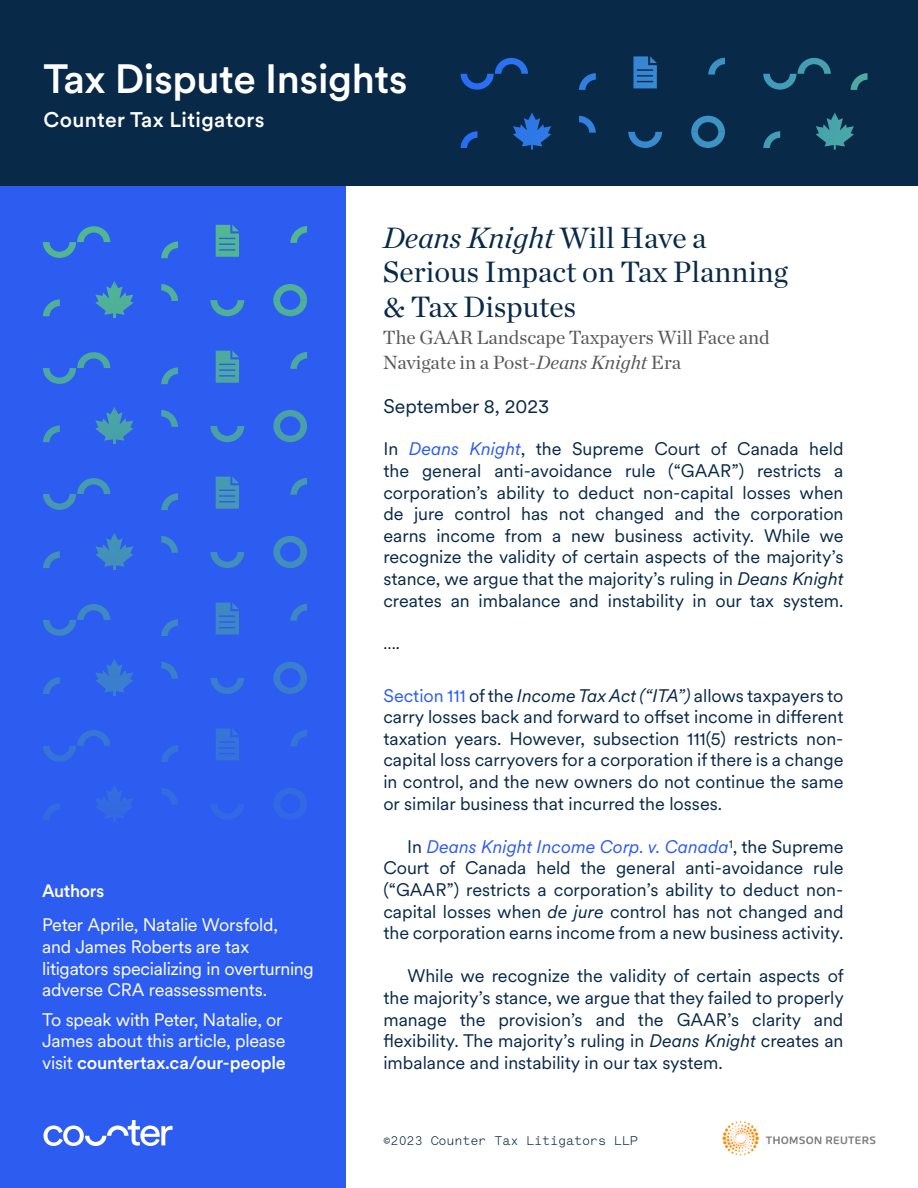
<style>
.page{position:relative;width:918px;height:1188px;background:#fff}
.page>*{position:absolute;margin:0;border:0;box-sizing:border-box;transform-origin:0 0}
.t1{font:500 40.5px "Circular XX";letter-spacing:-.01em;color:#fff}
.t2{font:30px/34.5px "Chronicle Deck";color:#082948}
.t3{font:500 21px "Circular XX";letter-spacing:.02em;color:#fff}
.t4{font:19.5px/25.5px "Chronicle Deck";color:#57585a}
.t5{font:19.5px "Circular XX";color:#082948}
.t6{font:18px/21.6px "Circular XX";color:#082948;text-align:justify}
.t7{font:18px/21.6px "Circular XX";letter-spacing:-.015em;color:#fff}
.t8{font:500 17.7px "Circular XX";letter-spacing:-.02em;color:#fff}
.t9{font:16.5px "Circular XX";color:#000}
.t10{font:12.75px "Lettera Std";letter-spacing:-.015em;color:#082948}
.s1{font-weight:500}
.s2{font-style:italic}
.s3{color:#fff}
.s4{font-style:italic;color:#2d5cf1}
.s5{color:#2d5cf1}
</style>
<div class="page">
<img style="left:722px;top:1120px;width:154px;height:36px">
<div style="left:0;top:186px;width:346px;height:1002px;background:#2d5cf1"></div>
<div style="left:0;top:0;width:918px;height:186px;background:#082948"></div>
<svg style="left:44px;top:1120px;width:129px;height:26px"></svg>
<svg style="left:513px;top:113px;width:38px;height:37px"></svg>
<svg style="left:628px;top:132px;width:34px;height:16px"></svg>
<svg style="left:691px;top:116px;width:34px;height:32px"></svg>
<svg style="left:579px;top:116px;width:17px;height:17px"></svg>
<svg style="left:461px;top:131px;width:16px;height:17px"></svg>
<svg style="left:633px;top:56px;width:24px;height:32px"></svg>
<svg style="left:461px;top:58px;width:67px;height:32px"></svg>
<svg style="left:708px;top:58px;width:17px;height:17px"></svg>
<svg style="left:579px;top:73px;width:17px;height:17px"></svg>
<svg style="left:816px;top:113px;width:38px;height:37px"></svg>
<svg style="left:763px;top:131px;width:17px;height:17px"></svg>
<svg style="left:763px;top:58px;width:68px;height:32px"></svg>
<svg style="left:851px;top:73px;width:17px;height:17px"></svg>
<svg style="left:95px;top:281px;width:38px;height:34px"></svg>
<hr style="left:113px;top:285px;width:2px;height:33px;background:#50b196">
<svg style="left:210px;top:300px;width:34px;height:16px"></svg>
<svg style="left:273px;top:284px;width:34px;height:32px"></svg>
<svg style="left:161px;top:284px;width:17px;height:17px"></svg>
<svg style="left:43px;top:299px;width:17px;height:17px"></svg>
<svg style="left:216px;top:225px;width:23px;height:32px"></svg>
<svg style="left:43px;top:226px;width:67px;height:32px"></svg>
<svg style="left:290px;top:226px;width:17px;height:17px"></svg>
<svg style="left:161px;top:241px;width:17px;height:17px"></svg>
<svg style="left:95px;top:407px;width:38px;height:34px"></svg>
<hr style="left:113px;top:411px;width:2px;height:33px;background:#4aa2a6">
<svg style="left:210px;top:426px;width:34px;height:16px"></svg>
<svg style="left:273px;top:410px;width:34px;height:32px"></svg>
<svg style="left:161px;top:410px;width:17px;height:17px"></svg>
<svg style="left:43px;top:425px;width:17px;height:17px"></svg>
<svg style="left:216px;top:351px;width:23px;height:32px"></svg>
<svg style="left:43px;top:352px;width:67px;height:32px"></svg>
<svg style="left:290px;top:352px;width:17px;height:17px"></svg>
<svg style="left:161px;top:367px;width:17px;height:17px"></svg>
<svg style="left:95px;top:533px;width:38px;height:34px"></svg>
<hr style="left:113px;top:537px;width:2px;height:33px;background:#4391b8">
<svg style="left:210px;top:552px;width:34px;height:16px"></svg>
<svg style="left:273px;top:536px;width:34px;height:32px"></svg>
<svg style="left:161px;top:536px;width:17px;height:17px"></svg>
<svg style="left:43px;top:551px;width:17px;height:17px"></svg>
<svg style="left:216px;top:476px;width:23px;height:33px"></svg>
<svg style="left:43px;top:478px;width:67px;height:32px"></svg>
<svg style="left:290px;top:478px;width:17px;height:17px"></svg>
<svg style="left:161px;top:493px;width:17px;height:17px"></svg>
<svg style="left:95px;top:659px;width:38px;height:34px"></svg>
<hr style="left:113px;top:663px;width:2px;height:33px;background:#3b7ecc">
<svg style="left:210px;top:678px;width:34px;height:16px"></svg>
<svg style="left:273px;top:662px;width:34px;height:32px"></svg>
<svg style="left:161px;top:662px;width:17px;height:17px"></svg>
<svg style="left:43px;top:677px;width:17px;height:17px"></svg>
<svg style="left:216px;top:602px;width:23px;height:33px"></svg>
<svg style="left:43px;top:604px;width:67px;height:32px"></svg>
<svg style="left:290px;top:604px;width:17px;height:17px"></svg>
<svg style="left:161px;top:619px;width:17px;height:17px"></svg>
<svg style="left:96px;top:785px;width:37px;height:33px"></svg>
<hr style="left:113px;top:789px;width:2px;height:33px;background:#336ae2">
<svg style="left:211px;top:804px;width:33px;height:16px"></svg>
<svg style="left:274px;top:788px;width:33px;height:32px"></svg>
<svg style="left:161px;top:788px;width:17px;height:16px"></svg>
<svg style="left:43px;top:803px;width:17px;height:17px"></svg>
<svg style="left:216px;top:728px;width:23px;height:32px"></svg>
<svg style="left:43px;top:730px;width:67px;height:32px"></svg>
<svg style="left:290px;top:730px;width:17px;height:17px"></svg>
<svg style="left:161px;top:745px;width:17px;height:17px"></svg>
<p class="t1" style="left:44px;top:51px;width:366px">Tax Dispute Insights</p>
<p class="t3" style="left:44px;top:105px;width:223px">Counter Tax Litigators</p>
<p class="t8" style="left:42px;top:879px;width:64px">Authors</p>
<p class="t7" style="left:42px;top:913px;width:273px">Peter Aprile, Natalie Worsfold,<br>and James Roberts are tax litigators specializing in overturning adverse CRA reassessments.</p>
<p class="t7" style="left:42px;top:1008px;width:245px">To speak with Peter, Natalie, or<br>James about this article, please visit <span class="s1">countertax.ca/our-people</span></p>
<p class="t2" style="left:383px;top:218px;width:407px"><span class="s2">Deans Knight</span> Will Have a<br>Serious Impact on Tax Planning &amp; Tax Disputes</p>
<p class="t4" style="left:383px;top:323px;width:388px">The GAAR Landscape Taxpayers Will Face and<br>Navigate in a Post-<span class="s2">Deans Knight</span> Era</p>
<p class="t5" style="left:383px;top:393px;width:178px">September 8, 2023<span class="s3">2</span></p>
<p class="t6" style="left:383px;top:438px;width:462px">In <span class="s4">Deans Knight</span>, the Supreme Court of Canada held the general anti-avoidance rule (“GAAR”) restricts a corporation’s ability to deduct non-capital losses when de jure control has not changed and the corporation earns income from a new business activity. While we recognize the validity of certain aspects of the majority’s stance, we argue that the majority’s ruling in <span class="s2">Deans Knight </span>creates an imbalance and instability in our tax system.</p>
<p class="t9" style="left:383px;top:633px;width:18px">….</p>
<p class="t6" style="left:383px;top:684px;width:462px"><span class="s5">Section 111</span> of the <span class="s2">Income Tax Act (“ITA”)</span> allows taxpayers to carry losses back and forward to offset income in different taxation years. However, subsection 111(5) restricts non&shy;capital loss carryovers for a corporation if there is a change in control, and the new owners do not continue the same or similar business that incurred the losses.</p>
<p class="t6" style="left:383px;top:835px;width:462px;text-indent:24px">In <span class="s4">Deans Knight Income Corp. v. Canada</span><sup>1</sup>, the Supreme Court of Canada held the general anti-avoidance rule (“GAAR”) restricts a corporation’s ability to deduct non&shy;capital losses when <span class="s2">de jure</span> control has not changed and the corporation earns income from a new business activity.</p>
<p class="t6" style="left:383px;top:965px;width:462px;text-indent:24px">While we recognize the validity of certain aspects of the majority’s stance, we argue that they failed to properly manage the provision’s and the GAAR’s clarity and flexibility. The majority’s ruling in <span class="s2">Deans Knight</span> creates an imbalance and instability in our tax system.</p>
<p class="t10" style="left:383px;top:1134px;width:257px">©2023 Counter Tax Litigators LLP</p>
</div>
